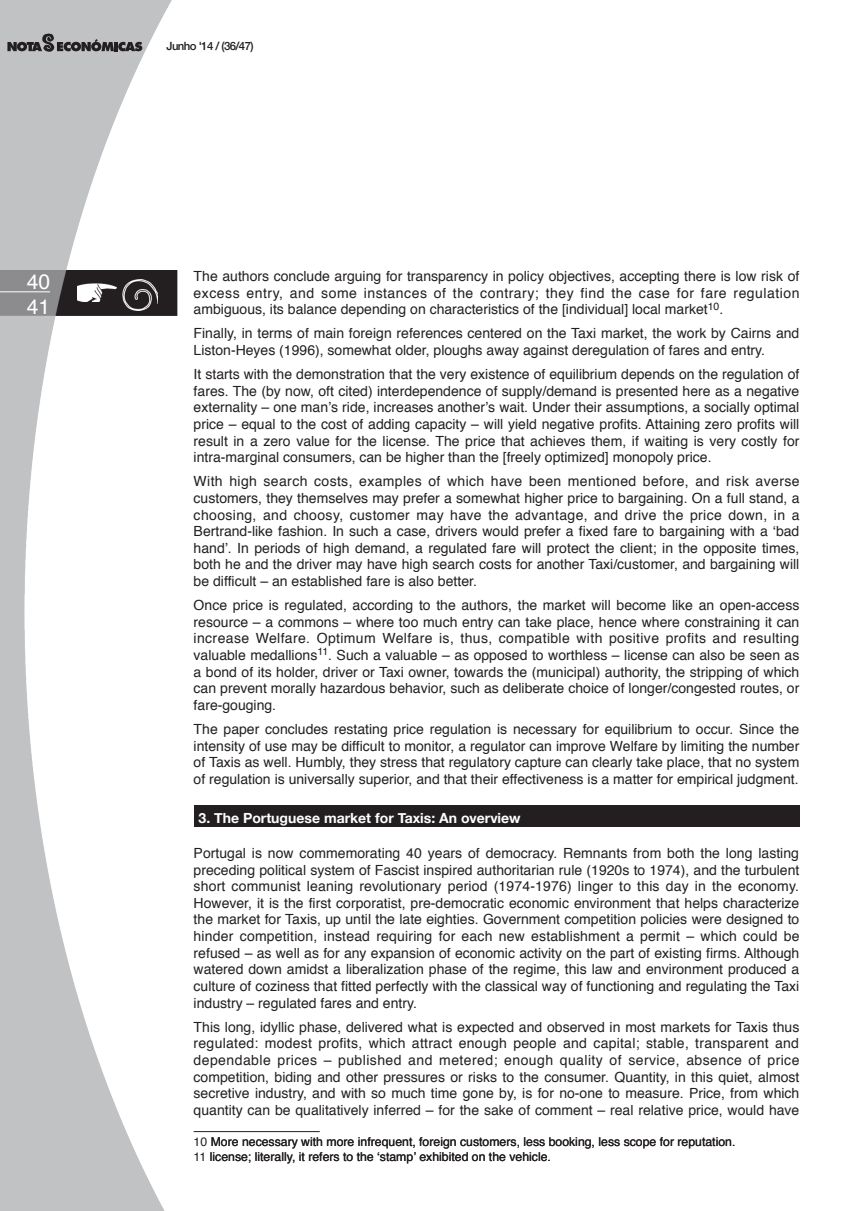
<style>
.page{position:relative;width:864px;height:1211px;background:#fff}
.page>*{position:absolute;margin:0;border:0;box-sizing:border-box;transform-origin:0 0}
.t1{font:21px/25.2px "Helvetica";color:#fff}
.texto{font:14px/16.6px "Helvetica";color:#231f20;text-align:justify}
._1_Titulo{font:700 14px "Helvetica Neue";color:#fff}
.NOTAS{font:12.25px "Helvetica";color:#231f20}
.t2{font:500 11.38px "Helvetica Neue";letter-spacing:-.05em;color:#231f20}
</style>
<div class="page">
<img style="left:0;top:0;width:177px;height:1210px">
<svg style="left:0;top:270px;width:177px;height:45px;background:#5a5758"></svg>
<hr style="left:0;top:291px;width:50px;height:1px;background:#fff">
<svg style="left:8px;top:34px;width:134px;height:18px;background:#808081"></svg>
<hr style="left:193px;top:1131px;width:126px;height:1px;background:#231f20">
<div style="left:193px;top:805px;width:606px;height:21px;background:#231f20"></div>
<p class="t2" style="left:166px;top:37px;width:89px">Junho '14 / (36/47)</p>
<h1 class="t1" style="left:27px;top:269px;width:25px">40<br>401</h1>
<p class="texto" style="left:193px;top:268px;width:607px">The authors conclude arguing for transparency in policy objectives, accepting there is low risk of excess entry, and some instances of the contrary; they find the case for fare regulation ambiguous, its balance depending on characteristics of the [individual] local market<sup>10</sup>.</p>
<p class="texto" style="left:193px;top:325px;width:607px">Finally, in terms of main foreign references centered on the Taxi market, the work by Cairns and<br>Liston-Heyes (1996), somewhat older, ploughs away against deregulation of fares and entry.</p>
<p class="texto" style="left:193px;top:366px;width:607px">It starts with the demonstration that the very existence of equilibrium depends on the regulation of fares. The (by now, oft cited) interdependence of supply/demand is presented here as a negative externality – one man’s ride, increases another’s wait. Under their assumptions, a socially optimal price – equal to the cost of adding capacity – will yield negative profits. Attaining zero profits will result in a zero value for the license. The price that achieves them, if waiting is very costly for intra-marginal consumers, can be higher than the [freely optimized] monopoly price.</p>
<p class="texto" style="left:193px;top:473px;width:607px">With high search costs, examples of which have been mentioned before, and risk averse customers, they themselves may prefer a somewhat higher price to bargaining. On a full stand, a choosing, and choosy, customer may have the advantage, and drive the price down, in a Bertrand-like fashion. In such a case, drivers would prefer a fixed fare to bargaining with a ‘bad hand’. In periods of high demand, a regulated fare will protect the client; in the opposite times, both he and the driver may have high search costs for another Taxi/customer, and bargaining will be difficult – an established fare is also better.</p>
<p class="texto" style="left:193px;top:597px;width:607px">Once price is regulated, according to the authors, the market will become like an open-access resource – a commons – where too much entry can take place, hence where constraining it can increase Welfare. Optimum Welfare is, thus, compatible with positive profits and resulting valuable medallions<sup>11</sup>. Such a valuable – as opposed to worthless – license can also be seen as a bond of its holder, driver or Taxi owner, towards the (municipal) authority, the stripping of which can prevent morally hazardous behavior, such as deliberate choice of longer/congested routes, or fare‑gouging.</p>
<p class="texto" style="left:193px;top:721px;width:607px">The paper concludes restating price regulation is necessary for equilibrium to occur. Since the intensity of use may be difficult to monitor, a regulator can improve Welfare by limiting the number of Taxis as well. Humbly, they stress that regulatory capture can clearly take place, that no system of regulation is universally superior, and that their effectiveness is a matter for empirical judgment.</p>
<p class="_1_Titulo" style="left:198px;top:806px;width:323px">3. The Portuguese market for Taxis: An overview</p>
<p class="texto" style="left:193px;top:845px;width:607px">Portugal is now commemorating 40 years of democracy. Remnants from both the long lasting preceding political system of Fascist inspired authoritarian rule (1920s to 1974), and the turbulent short communist leaning revolutionary period (1974-1976) linger to this day in the economy.<br>However, it is the first corporatist, pre-democratic economic environment that helps characterize the market for Taxis, up until the late eighties. Government competition policies were designed to hinder competition, instead requiring for each new establishment a permit – which could be refused – as well as for any expansion of economic activity on the part of existing firms. Although watered down amidst a liberalization phase of the regime, this law and environment produced a culture of coziness that fitted perfectly with the classical way of functioning and regulating the Taxi industry – regulated fares and entry.</p>
<p class="texto" style="left:193px;top:1018px;width:607px">This long, idyllic phase, delivered what is expected and observed in most markets for Taxis thus regulated: modest profits, which attract enough people and capital; stable, transparent and dependable prices – published and metered; enough quality of service, absence of price competition, biding and other pressures or risks to the consumer. Quantity, in this quiet, almost secretive industry, and with so much time gone by, is for no-one to measure. Price, from which quantity can be qualitatively inferred – for the sake of comment – real relative price, would have</p>
<p class="NOTAS" style="left:210px;top:1132px;width:526px">More necessary with more infrequent, foreign customers, less booking, less scope for reputation.</p>
<p class="NOTAS" style="left:210px;top:1147px;width:342px">license; literally, it refers to the ‘stamp’ exhibited on the vehicle.</p>
</div>
